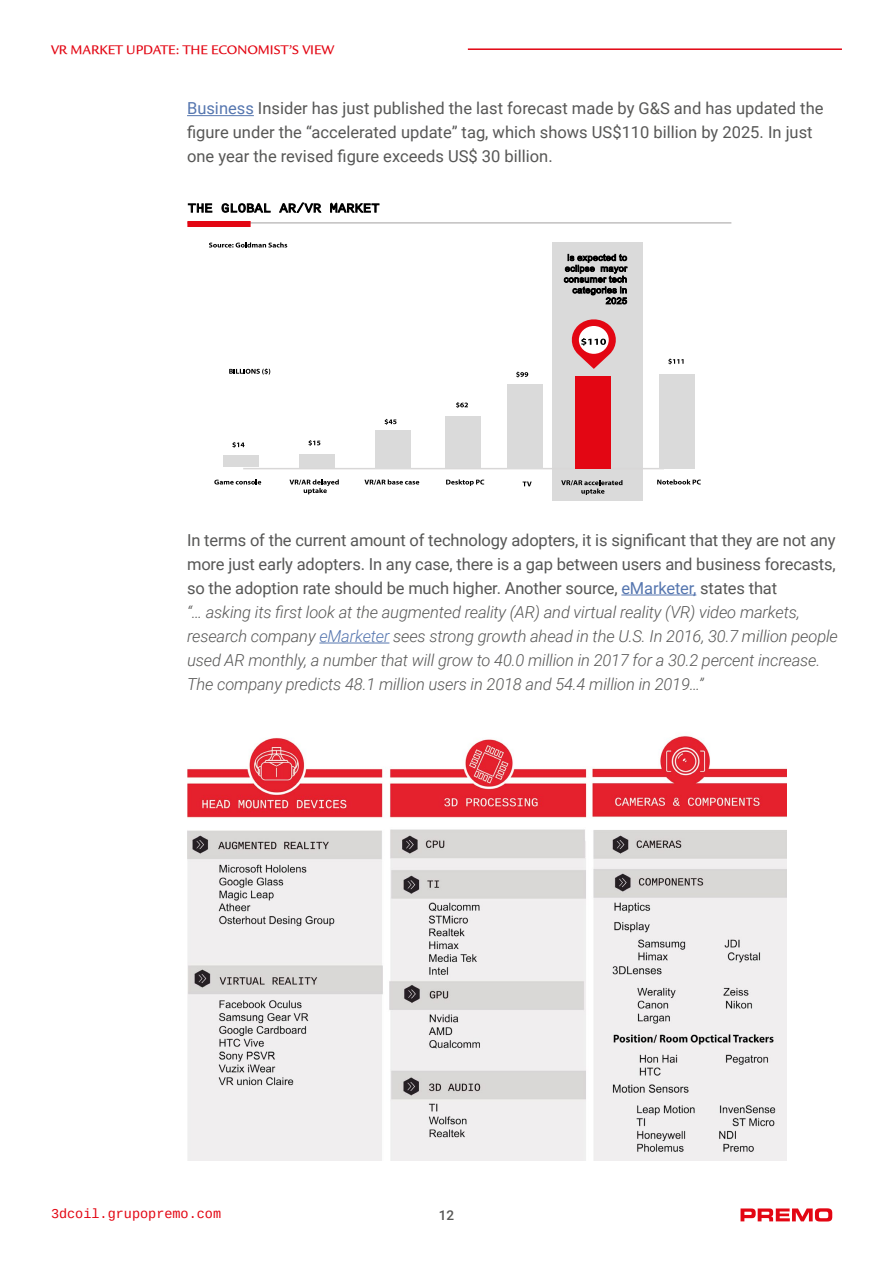
<style>
.page{position:relative;width:893px;height:1263px;background:#fff}
.page>*{position:absolute;margin:0;border:0;box-sizing:border-box;transform-origin:0 0}
.t1{font:italic 300 16.5px/24px "Roboto";letter-spacing:-.01em;color:#575756}
.t2{font:16.5px/24px "Roboto";color:#575756}
.t3{font:13.5px "Legacy Sans Md ITCTT Medium";color:#e30613}
.t4{font:13.5px "Cousine";color:#e30613}
.t5{font:500 13.5px "Roboto";color:#575756}
.s1{color:#5576af}
.s2{font-weight:400;font-style:normal}
.s3{font-weight:400;font-style:normal;color:#5576af}
</style>
<div class="page">
<hr style="left:468px;top:48px;width:374px;height:2px;background:#e30613">
<svg style="left:740px;top:1208px;width:92px;height:13px"></svg>
<hr style="left:187px;top:115px;width:67px;height:1px;background:#5576af">
<hr style="left:621px;top:595px;width:75px;height:1px;background:#5576af">
<hr style="left:319px;top:643px;width:70px;height:1px;background:#5576af">
<div style="left:552px;top:242px;width:91px;height:259px;background:#dadada"></div>
<svg style="left:188px;top:203px;width:24px;height:10px"></svg>
<svg style="left:222px;top:203px;width:49px;height:10px"></svg>
<svg style="left:279px;top:203px;width:42px;height:10px"></svg>
<svg style="left:330px;top:203px;width:49px;height:10px"></svg>
<hr style="left:187px;top:222px;width:544px;height:2px;background:#c1c0c0">
<div style="left:187px;top:221px;width:64px;height:6px;background:#e30613"></div>
<svg style="left:232px;top:442px;width:12px;height:6px"></svg>
<svg style="left:309px;top:440px;width:11px;height:6px"></svg>
<svg style="left:385px;top:419px;width:11px;height:6px"></svg>
<svg style="left:456px;top:402px;width:12px;height:6px"></svg>
<svg style="left:516px;top:372px;width:12px;height:5px"></svg>
<svg style="left:668px;top:359px;width:16px;height:5px"></svg>
<svg style="left:214px;top:479px;width:47px;height:5px"></svg>
<svg style="left:289px;top:479px;width:50px;height:15px"></svg>
<svg style="left:229px;top:368px;width:41px;height:6px"></svg>
<svg style="left:209px;top:242px;width:78px;height:6px"></svg>
<svg style="left:561px;top:480px;width:61px;height:15px"></svg>
<svg style="left:657px;top:479px;width:44px;height:5px"></svg>
<svg style="left:364px;top:479px;width:55px;height:6px"></svg>
<svg style="left:446px;top:479px;width:38px;height:7px"></svg>
<svg style="left:523px;top:482px;width:9px;height:4px"></svg>
<hr style="left:243px;top:468px;width:421px;height:1px;background:#d8d7d7">
<div style="left:659px;top:374px;width:35px;height:94px;background:#dadada"></div>
<div style="left:507px;top:384px;width:35px;height:84px;background:#dadada"></div>
<div style="left:575px;top:376px;width:36px;height:92px;background:#e30613"></div>
<div style="left:375px;top:430px;width:35px;height:38px;background:#dadada"></div>
<div style="left:445px;top:417px;width:36px;height:51px;background:#dadada"></div>
<div style="left:223px;top:455px;width:35px;height:12px;background:#dadada"></div>
<div style="left:300px;top:454px;width:35px;height:14px;background:#dadada"></div>
<svg style="left:571px;top:319px;width:45px;height:50px"></svg>
<svg style="left:564px;top:254px;width:64px;height:51px"></svg>
<img style="left:187px;top:736px;width:600px;height:425px">
<p class="t3" style="left:51px;top:43px;width:285px">VR MARKET UPDATE: THE ECONOMIST’S VIEW</p>
<p class="t2" style="left:187px;top:96px;width:638px"><span class="s1">Business</span> Insider has just published the last forecast made by G&amp;S and has updated the figure under the “accelerated update” tag, which shows US$110 billion by 2025. In just one year the revised figure exceeds US$ 30 billion.</p>
<p class="t1" style="left:187px;top:527px;width:652px"><span class="s2">In terms of the current amount of technology adopters, it is significant that they are not any more just early adopters. In any case, there is a gap between users and business forecasts, so the adoption rate should be much higher. Another source,</span> <span class="s3">eMarketer,</span> <span class="s2">states that<br></span>“… asking its first look at the augmented reality (AR) and virtual reality (VR) video markets, research company <span class="s1">eMarketer</span> sees strong growth ahead in the U.S. In 2016, 30.7 million people used AR monthly, a number that will grow to 40.0 million in 2017 for a 30.2 percent increase.<br>The company predicts 48.1 million users in 2018 and 54.4 million in 2019…”</p>
<p class="t4" style="left:51px;top:1205px;width:172px">3dcoil.grupopremo.com</p>
<p class="t5" style="left:439px;top:1206px;width:17px">12</p>
</div>
